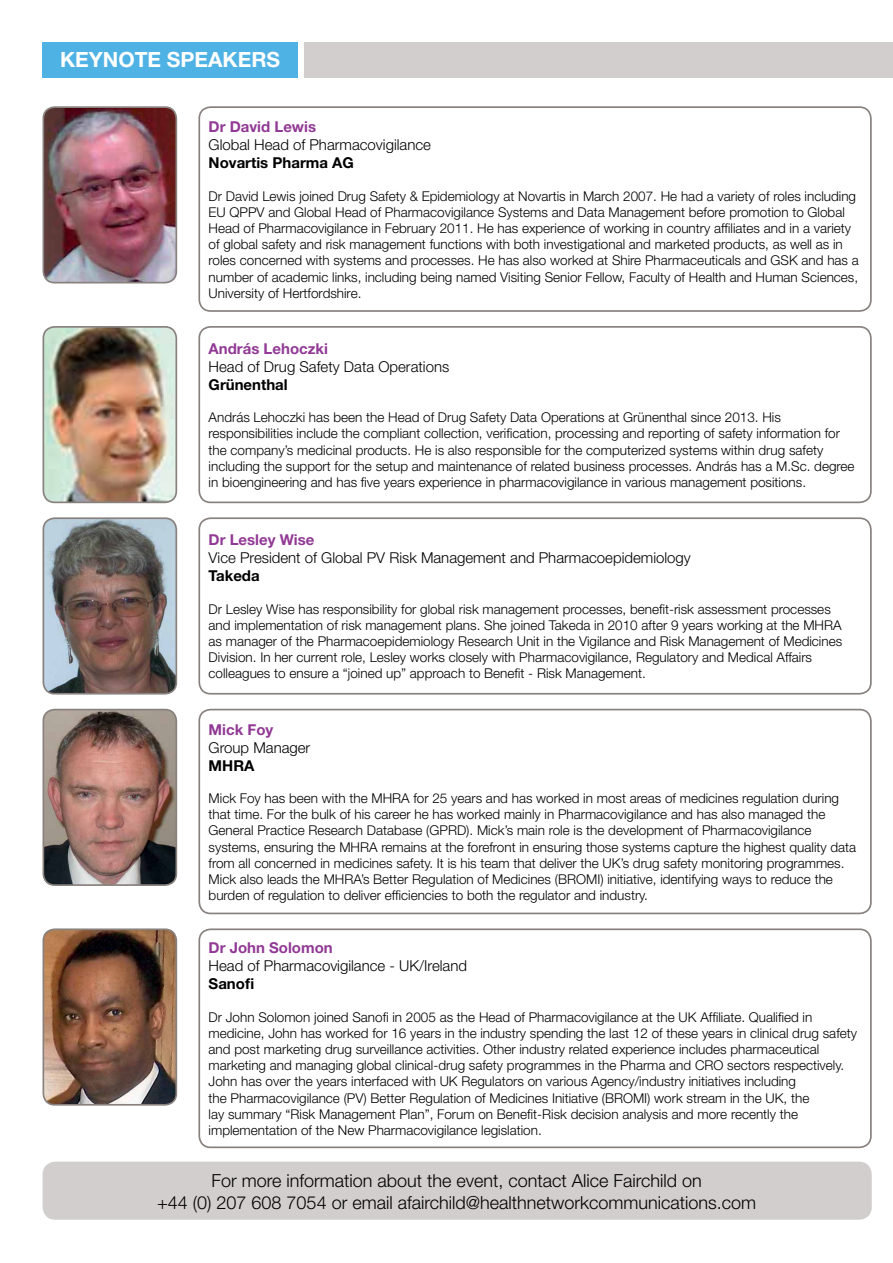
<style>
.page{position:relative;width:893px;height:1263px;background:#fff}
.page>*{position:absolute;margin:0;border:0;box-sizing:border-box;transform-origin:0 0}
.t1{font:700 21px "Helvetica Neue";color:#fff}
.t2{font:300 18px/21.6px "Helvetica Neue";color:#000;text-align:center}
.t3{font:300 15px "Helvetica Neue";color:#000}
.t4{font:700 15px "Helvetica Neue";color:#913995}
.t5{font:700 15px "Helvetica Neue";color:#000}
.t6{font:300 13.5px/16.2px "Helvetica Neue";color:#000}
</style>
<div class="page">
<div style="left:43px;top:43px;width:255px;height:35px;background:#4fb2e4"></div>
<div style="left:305px;top:43px;width:588px;height:35px;background:#d2cecd"></div>
<div style="left:43px;top:1161px;width:829px;height:59px;background:#d2cecd;border-radius:13px"></div>
<img style="left:43px;top:107px;width:133px;height:176px">
<div style="left:43px;top:106px;width:134px;height:177px;border:2px solid #88817e;border-radius:11px"></div>
<img style="left:43px;top:327px;width:133px;height:175px">
<div style="left:43px;top:326px;width:134px;height:177px;border:2px solid #88817e;border-radius:11px"></div>
<img style="left:43px;top:520px;width:133px;height:174px">
<div style="left:43px;top:517px;width:134px;height:177px;border:2px solid #88817e;border-radius:11px"></div>
<img style="left:43px;top:710px;width:133px;height:175px">
<div style="left:43px;top:709px;width:134px;height:177px;border:2px solid #88817e;border-radius:11px"></div>
<img style="left:43px;top:931px;width:133px;height:174px">
<div style="left:43px;top:928px;width:134px;height:178px;border:2px solid #88817e;border-radius:11px"></div>
<div style="left:198px;top:106px;width:674px;height:206px;border:2px solid #88817e;border-radius:11px"></div>
<div style="left:198px;top:326px;width:674px;height:177px;border:2px solid #88817e;border-radius:11px"></div>
<div style="left:198px;top:517px;width:674px;height:177px;border:2px solid #88817e;border-radius:11px"></div>
<div style="left:198px;top:709px;width:674px;height:205px;border:2px solid #88817e;border-radius:11px"></div>
<div style="left:198px;top:928px;width:674px;height:220px;border:2px solid #88817e;border-radius:11px"></div>
<h1 class="t1" style="left:60px;top:46px;width:222px">KEYNOTE SPEAKERS</h1>
<p class="t4" style="left:209px;top:117px;width:109px">Dr David Lewis</p>
<p class="t3" style="left:209px;top:136px;width:224px">Global Head of Pharmacovigilance</p>
<p class="t5" style="left:209px;top:153px;width:147px">Novartis Pharma AG</p>
<p class="t6" style="left:209px;top:187px;width:652px">Dr David Lewis joined Drug Safety &amp; Epidemiology at Novartis in March 2007. He had a variety of roles including EU QPPV and Global Head of Pharmacovigilance Systems and Data Management before promotion to Global Head of Pharmacovigilance in February 2011. He has experience of working in country affiliates and in a variety of global safety and risk management functions with both investigational and marketed products, as well as in roles concerned with systems and processes. He has also worked at Shire Pharmaceuticals and GSK and has a number of academic links, including being named Visiting Senior Fellow, Faculty of Health and Human Sciences, University of Hertfordshire.</p>
<p class="t4" style="left:209px;top:339px;width:121px">András Lehoczki</p>
<p class="t3" style="left:209px;top:357px;width:242px">Head of Drug Safety Data Operations</p>
<p class="t5" style="left:209px;top:375px;width:81px">Grünenthal</p>
<p class="t6" style="left:209px;top:409px;width:647px">András Lehoczki has been the Head of Drug Safety Data Operations at Grünenthal since 2013. His responsibilities include the compliant collection, verification, processing and reporting of safety information for the company’s medicinal products. He is also responsible for the computerized systems within drug safety including the support for the setup and maintenance of related business processes. András has a M.Sc. degree in bioengineering and has five years experience in pharmacovigilance in various management positions.</p>
<p class="t4" style="left:209px;top:531px;width:107px">Dr Lesley Wise</p>
<p class="t3" style="left:209px;top:549px;width:484px">Vice President of Global PV Risk Management and Pharmacoepidemiology</p>
<p class="t5" style="left:209px;top:567px;width:53px">Takeda</p>
<p class="t6" style="left:209px;top:600px;width:635px">Dr Lesley Wise has responsibility for global risk management processes, benefit-risk assessment processes and implementation of risk management plans. She joined Takeda in 2010 after 9 years working at the MHRA as manager of the Pharmacoepidemiology Research Unit in the Vigilance and Risk Management of Medicines Division. In her current role, Lesley works closely with Pharmacovigilance, Regulatory and Medical Affairs colleagues to ensure a “joined up” approach to Benefit - Risk Management.</p>
<p class="t4" style="left:209px;top:720px;width:66px">Mick Foy</p>
<p class="t3" style="left:209px;top:738px;width:103px">Group Manager</p>
<p class="t5" style="left:209px;top:756px;width:47px">MHRA</p>
<p class="t6" style="left:209px;top:790px;width:649px">Mick Foy has been with the MHRA for 25 years and has worked in most areas of medicines regulation during that time. For the bulk of his career he has worked mainly in Pharmacovigilance and has also managed the General Practice Research Database (GPRD). Mick’s main role is the development of Pharmacovigilance systems, ensuring the MHRA remains at the forefront in ensuring those systems capture the highest quality data from all concerned in medicines safety. It is his team that deliver the UK’s drug safety monitoring programmes.<br>Mick also leads the MHRA’s Better Regulation of Medicines (BROMI) initiative, identifying ways to reduce the burden of regulation to deliver efficiencies to both the regulator and industry.</p>
<p class="t4" style="left:209px;top:939px;width:126px">Dr John Solomon</p>
<p class="t3" style="left:209px;top:957px;width:260px">Head of Pharmacovigilance - UK/Ireland</p>
<p class="t5" style="left:209px;top:975px;width:47px">Sanofi</p>
<p class="t6" style="left:209px;top:1008px;width:650px">Dr John Solomon joined Sanofi in 2005 as the Head of Pharmacovigilance at the UK Affiliate. Qualified in medicine, John has worked for 16 years in the industry spending the last 12 of these years in clinical drug safety and post marketing drug surveillance activities. Other industry related experience includes pharmaceutical marketing and managing global clinical-drug safety programmes in the Pharma and CRO sectors respectively.<br>John has over the years interfaced with UK Regulators on various Agency/industry initiatives including<br>the Pharmacovigilance (PV) Better Regulation of Medicines Initiative (BROMI) work stream in the UK, the<br>lay summary “Risk Management Plan”, Forum on Benefit-Risk decision analysis and more recently the implementation of the New Pharmacovigilance legislation.</p>
<h2 class="t2" style="left:157px;top:1169px;width:601px">For more information about the event, contact Alice Fairchild on<br>+44 (0) 207 608 7054 or email afairchild@healthnetworkcommunications.com</h2>
</div>
